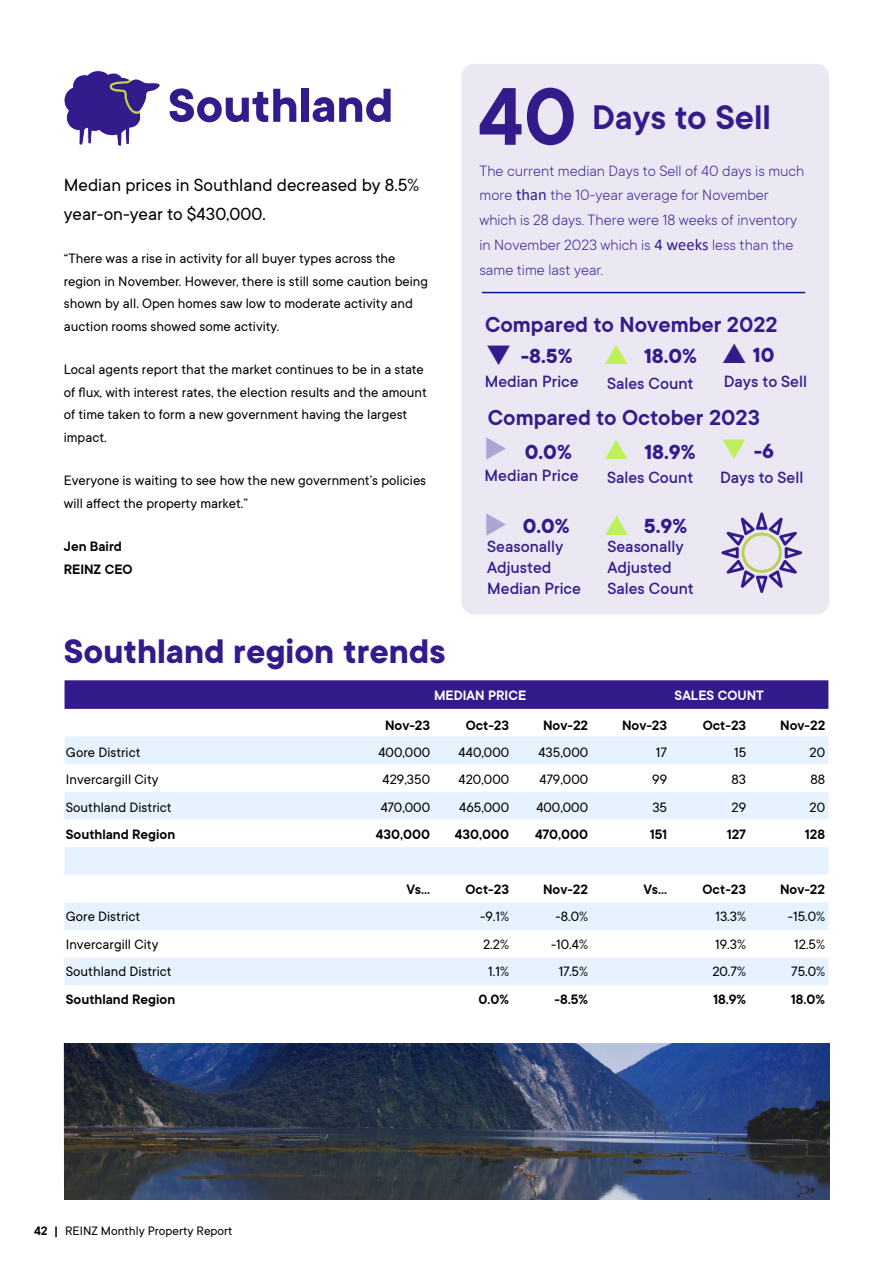
<style>
.page{position:relative;width:893px;height:1263px;background:#fff}
.page>*{position:absolute;margin:0;border:0;box-sizing:border-box;transform-origin:0 0}
.t1{font:600 90px "TT Commons";color:#331b8c}
.t2{font:700 52.5px "TT Commons";color:#331b8c}
.t3{font:600 37.65px "TT Commons";color:#331b8c}
.t4{font:700 37.5px "TT Commons";color:#331b8c}
.t5{font:600 24px "TT Commons";color:#331b8c}
.t6{font:700 22.5px "TT Commons";color:#331b8c}
.t7{font:19.5px/29.2px "TT Commons";color:#000}
.t8{font:500 18px/21px "TT Commons";color:#331b8c}
.t9{font:300 16.5px/24.8px "TT Commons";color:#331b8c}
.t10{font:15px/22.5px "TT Commons";color:#000}
.t11{font:600 15px/22.5px "TT Commons";color:#000}
.t12{font:600 15px "TT Commons";color:#fff}
.t13{font:13.5px "TT Commons";color:#000}
.s1{font-family:"Calibri";font-weight:400}
.s2{color:#ada4d1}
.s3{color:#bef05a}
.s4{font-weight:600}
</style>
<div class="page">
<svg style="left:64px;top:70px;width:97px;height:77px"></svg>
<div style="left:65px;top:680px;width:763px;height:29px;background:#331b8c"></div>
<svg style="left:65px;top:736px;width:763px;height:249px;fill:#e6f2ff"></svg>
<div style="left:461px;top:64px;width:368px;height:550px;background:#ebe8f4;border-radius:13px"></div>
<hr style="left:482px;top:292px;width:323px;height:1px;background:#031f8f">
<svg style="left:721px;top:512px;width:81px;height:81px"></svg>
<svg style="left:64px;top:1044px;width:765px;height:155px;background:#313f5b"></svg>
<h2 class="t2" style="left:168px;top:71px;width:227px">Southland</h2>
<h3 class="t7" style="left:64px;top:169px;width:357px">Median prices in Southland decreased by 8.5% year-on-year to $430,000.</h3>
<p class="t10" style="left:64px;top:247px;width:366px">“There was a rise in activity for all buyer types across the region in November. However, there is still some caution being shown by all. Open homes saw low to moderate activity and auction rooms showed some activity.</p>
<p class="t10" style="left:64px;top:358px;width:365px">Local agents report that the market continues to be in a state of flux, with interest rates, the election results and the amount of time taken to form a new government having the largest impact.</p>
<p class="t10" style="left:64px;top:469px;width:364px">Everyone is waiting to see how the new government’s policies will affect the property market.”</p>
<p class="t11" style="left:64px;top:535px;width:70px">Jen Baird<br>REINZ CEO</p>
<h3 class="t4" style="left:64px;top:626px;width:384px">Southland region trends</h3>
<h1 class="t1" style="left:478px;top:59px;width:101px">40</h1>
<p class="t9" style="left:479px;top:157px;width:327px">The current median Days to Sell of 40 days is much more <span class="s1">than</span> the 10-year average for November which is 28 days. There were 18 weeks of inventory in November 2023 which is <span class="s1">4 weeks</span> less than the same time last year.</p>
<h3 class="t3" style="left:592px;top:93px;width:180px">Days to Sell</h3>
<h3 class="t5" style="left:485px;top:310px;width:294px">Compared to November 2022</h3>
<p class="t8" style="left:485px;top:370px;width:95px">Median Price</p>
<p class="t8" style="left:607px;top:372px;width:88px">Sales Count</p>
<p class="t8" style="left:724px;top:370px;width:85px">Days to Sell</p>
<h3 class="t6" style="left:485px;top:341px;width:89px">❑ -8.5%</h3>
<h3 class="t6" style="left:644px;top:341px;width:54px">18.0%</h3>
<h3 class="t6" style="left:753px;top:340px;width:23px">10</h3>
<h3 class="t5" style="left:488px;top:403px;width:274px">Compared to October 2023</h3>
<h3 class="t6" style="left:484px;top:437px;width:89px"><span class="s2">◆</span> 0.0%</h3>
<h3 class="t6" style="left:644px;top:437px;width:131px">18.9% <span class="s3">❑</span> -6</h3>
<p class="t8" style="left:485px;top:465px;width:95px">Median Price</p>
<p class="t8" style="left:607px;top:466px;width:88px">Sales Count</p>
<p class="t8" style="left:720px;top:466px;width:85px">Days to Sell</p>
<h3 class="t6" style="left:523px;top:511px;width:49px">0.0%</h3>
<h3 class="t6" style="left:644px;top:511px;width:45px">5.9%</h3>
<p class="t8" style="left:487px;top:536px;width:95px">Seasonally<br>Adjusted<br>Median Price</p>
<p class="t8" style="left:607px;top:536px;width:88px">Seasonally<br>Adjusted<br>Sales Count</p>
<p class="t12" style="left:434px;top:686px;width:94px">MEDIAN PRICE</p>
<p class="t12" style="left:675px;top:686px;width:91px">SALES COUNT</p>
<p class="t11" style="left:385px;top:713px;width:47px">Nov-23</p>
<p class="t11" style="left:466px;top:713px;width:45px">Oct-23</p>
<p class="t11" style="left:543px;top:713px;width:47px">Nov-22</p>
<p class="t11" style="left:622px;top:713px;width:47px">Nov-23</p>
<p class="t11" style="left:703px;top:713px;width:45px">Oct-23</p>
<p class="t11" style="left:780px;top:713px;width:47px">Nov-22</p>
<p class="t10" style="left:66px;top:740px;width:76px">Gore District</p>
<p class="t10" style="left:378px;top:740px;width:53px">400,000</p>
<p class="t10" style="left:459px;top:740px;width:52px">440,000</p>
<p class="t10" style="left:538px;top:740px;width:51px">435,000</p>
<p class="t10" style="left:656px;top:740px;width:13px">17</p>
<p class="t10" style="left:734px;top:740px;width:14px">15</p>
<p class="t10" style="left:810px;top:740px;width:17px">20</p>
<p class="t10" style="left:66px;top:768px;width:94px">Invercargill City</p>
<p class="t10" style="left:383px;top:768px;width:49px">429,350</p>
<p class="t10" style="left:459px;top:768px;width:52px">420,000</p>
<p class="t10" style="left:539px;top:768px;width:50px">479,000</p>
<p class="t10" style="left:652px;top:768px;width:16px">99</p>
<p class="t10" style="left:731px;top:768px;width:16px">83</p>
<p class="t10" style="left:810px;top:768px;width:16px">88</p>
<p class="t10" style="left:66px;top:795px;width:107px">Southland District</p>
<p class="t10" style="left:381px;top:795px;width:51px">470,000</p>
<p class="t10" style="left:459px;top:795px;width:51px">465,000</p>
<p class="t10" style="left:536px;top:795px;width:53px">400,000</p>
<p class="t10" style="left:652px;top:795px;width:16px">35</p>
<p class="t10" style="left:731px;top:795px;width:16px">29</p>
<p class="t10" style="left:809px;top:795px;width:17px">20</p>
<p class="t11" style="left:66px;top:823px;width:111px">Southland Region</p>
<p class="t11" style="left:376px;top:823px;width:56px">430,000</p>
<p class="t11" style="left:455px;top:823px;width:56px">430,000</p>
<p class="t11" style="left:535px;top:823px;width:54px">470,000</p>
<p class="t11" style="left:650px;top:823px;width:19px">151</p>
<p class="t11" style="left:727px;top:823px;width:21px">127</p>
<p class="t11" style="left:805px;top:823px;width:22px">128</p>
<p class="t11" style="left:406px;top:878px;width:25px">Vs…</p>
<p class="t11" style="left:466px;top:878px;width:45px">Oct-23</p>
<p class="t11" style="left:543px;top:878px;width:47px">Nov-22</p>
<p class="t11" style="left:643px;top:878px;width:25px">Vs…</p>
<p class="t11" style="left:703px;top:878px;width:45px">Oct-23</p>
<p class="t11" style="left:780px;top:878px;width:47px">Nov-22</p>
<p class="t10" style="left:66px;top:905px;width:76px">Gore District</p>
<p class="t10" style="left:480px;top:905px;width:30px">-9.1%</p>
<p class="t10" style="left:556px;top:905px;width:34px">-8.0%</p>
<p class="t10" style="left:715px;top:905px;width:32px">13.3%</p>
<p class="t10" style="left:788px;top:905px;width:39px">-15.0%</p>
<p class="t10" style="left:66px;top:932px;width:94px">Invercargill City</p>
<p class="t10" style="left:483px;top:932px;width:27px">2.2%</p>
<p class="t10" style="left:551px;top:932px;width:38px">-10.4%</p>
<p class="t10" style="left:715px;top:932px;width:32px">19.3%</p>
<p class="t10" style="left:794px;top:932px;width:32px">12.5%</p>
<p class="t10" style="left:66px;top:960px;width:107px">Southland District</p>
<p class="t10" style="left:488px;top:960px;width:22px">1.1%</p>
<p class="t10" style="left:559px;top:960px;width:31px">17.5%</p>
<p class="t10" style="left:712px;top:960px;width:35px">20.7%</p>
<p class="t10" style="left:791px;top:960px;width:36px">75.0%</p>
<p class="t11" style="left:66px;top:987px;width:111px">Southland Region</p>
<p class="t11" style="left:478px;top:987px;width:32px">0.0%</p>
<p class="t11" style="left:555px;top:987px;width:35px">-8.5%</p>
<p class="t11" style="left:713px;top:987px;width:35px">18.9%</p>
<p class="t11" style="left:791px;top:987px;width:36px">18.0%</p>
<p class="t13" style="left:34px;top:1223px;width:200px"><span class="s4">42 |</span> REINZ Monthly Property Report</p>
</div>
